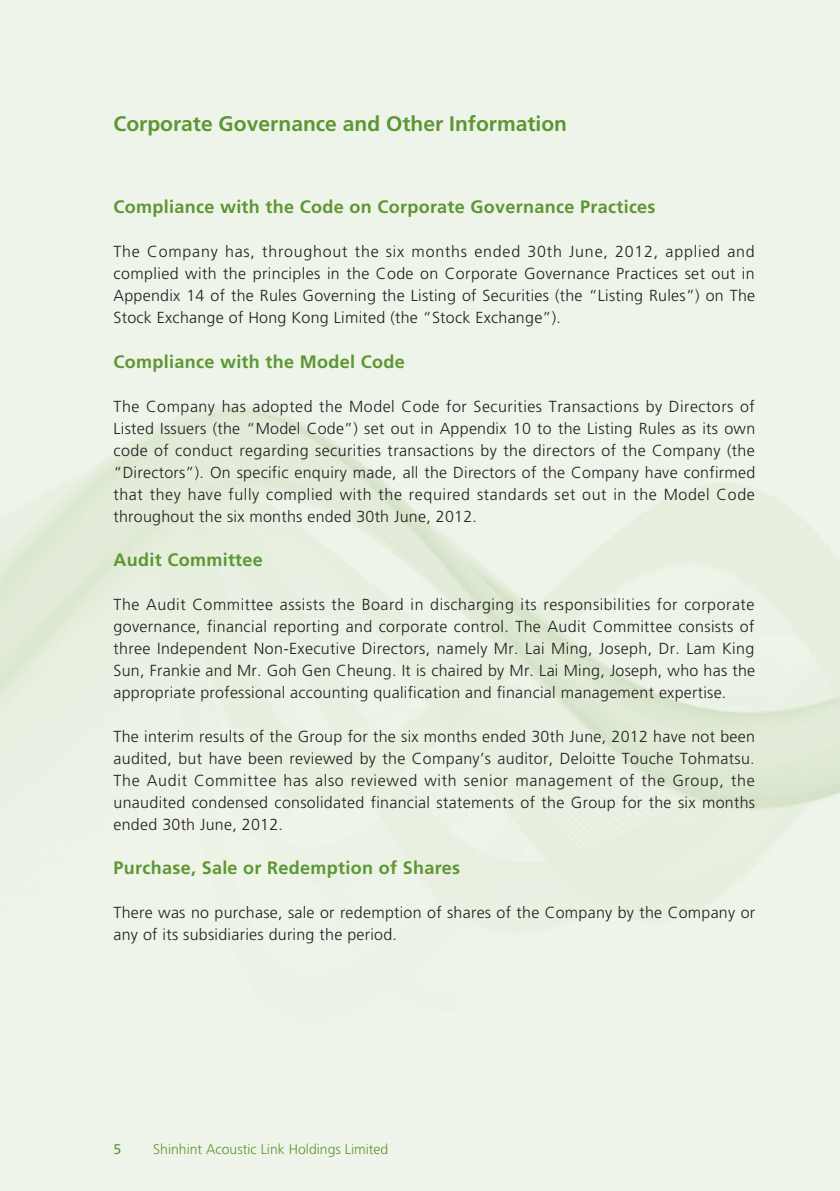
<style>
.page{position:relative;width:840px;height:1191px;background:#fff}
.page>*{position:absolute;margin:0;border:0;box-sizing:border-box;transform-origin:0 0}
.t1{font:700 21px "Frutiger LT Std";color:#5c9731}
.t2{font:700 18px "Frutiger LT Std";letter-spacing:.015em;color:#5c9731}
.t3{font:300 16px/22px "Frutiger LT Std";letter-spacing:.015em;color:#231f20;text-align:justify}
.t4{font:300 16px "Frutiger LT Std";letter-spacing:.05em;color:#231f20}
.t5{font:300 14px "Frutiger LT Std";color:#5c9731}
.t6{font:14px "Frutiger LT Std";color:#5c9731}
</style>
<div class="page">
<h1 class="t1" style="left:113px;top:111px;width:455px">Corporate Governance and Other Information</h1>
<p class="t2" style="left:113px;top:197px;width:543px">Compliance with the Code on Corporate Governance Practices</p>
<p class="t3" style="left:113px;top:241px;width:643px;text-align:left">The<br>complied with the principles in the Code on Corporate Governance Practices set out in Appendix 14 of the Rules Governing the Listing of Securities (the “Listing Rules”) on The Stock Exchange of Hong Kong Limited (the “Stock Exchange .(“</p>
<p class="t2" style="left:113px;top:351px;width:292px">Compliance with the Model Code</p>
<p class="t3" style="left:113px;top:395px;width:643px">The Company has adopted the Model Code for Securities Transactions by Directors of Listed Issuers (the “Model Code”) set out in Appendix 10 to the Listing Rules as its own code of conduct regarding securities transactions by the directors of the Company (the “Directors”). On specific enquiry made, all the Directors of the Company have confirmed that they have fully complied with the required standards set out in the Model Code throughout the six months ended 30th June, 2012.</p>
<p class="t2" style="left:113px;top:549px;width:151px">Audit Committee</p>
<p class="t3" style="left:113px;top:593px;width:643px">The Audit Committee assists the Board in discharging its responsibilities for corporate governance, financial reporting and corporate control. The Audit Committee consists of three Independent Non-Executive Directors, namely Mr. Lai Ming, Joseph, Dr. Lam King Sun, Frankie and Mr. Goh Gen Cheung isIt. chaired by Mr. Lai Ming, Joseph, who has the appropriate professional accounting qualification and financial management expertise.</p>
<p class="t3" style="left:113px;top:725px;width:642px">The interim results of the Group for the six months ended 30th June, 2012 have not been audited, but have been reviewed by the Company s’ auditor, Deloitte Touche Tohmatsu.<br>The Audit Committee has also reviewed with senior management of the Group, the unaudited condensed consolidated financial statements of the Group for the six months ended 30th June, 2012.</p>
<p class="t2" style="left:113px;top:857px;width:348px">Purchase, Sale or Redemption of Shares</p>
<p class="t3" style="left:113px;top:901px;width:642px">There was no purchase, sale or redemption of shares of the Company by the Company or any of its subsidiaries during the period.</p>
<p class="t3" style="left:225px;top:241px;width:31px">has,</p>
<p class="t4" style="left:262px;top:243px;width:87px">throughout</p>
<p class="t3" style="left:354px;top:241px;width:25px">the</p>
<p class="t3" style="left:411px;top:241px;width:57px">months</p>
<p class="t3" style="left:474px;top:241px;width:47px">ended</p>
<p class="t3" style="left:527px;top:241px;width:36px">30th</p>
<p class="t4" style="left:665px;top:243px;width:56px">applied</p>
<p class="t3" style="left:727px;top:241px;width:29px">and</p>
<p class="t3" style="left:385px;top:241px;width:20px">six</p>
<p class="t4" style="left:147px;top:243px;width:72px">Company</p>
<p class="t3" style="left:614px;top:241px;width:45px">2012,</p>
<p class="t3" style="left:569px;top:241px;width:40px">June,</p>
<p class="t6" style="left:113px;top:1140px;width:9px">5</p>
<p class="t5" style="left:153px;top:1141px;width:236px">Shinhint Acoustic Link Holdings Limited</p>
</div>
